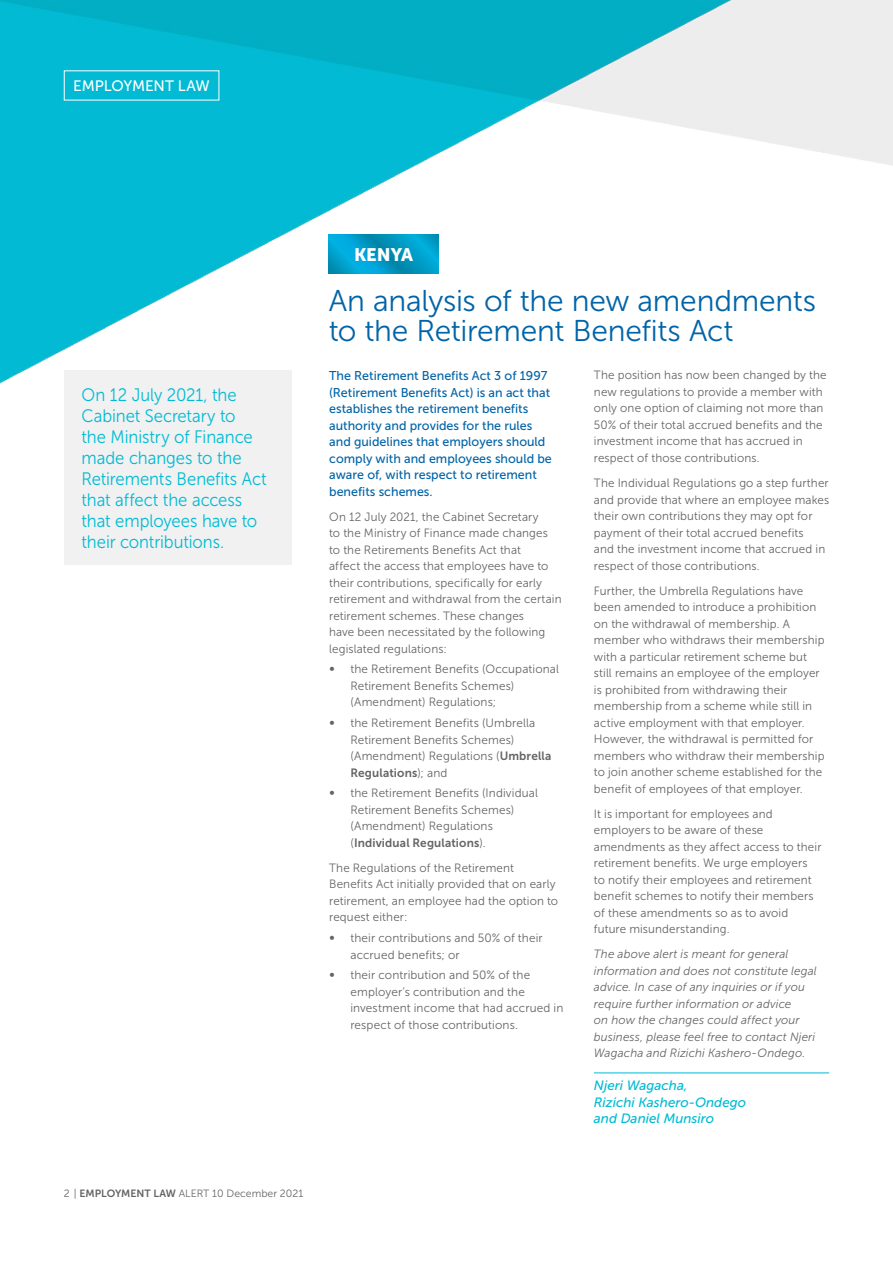
<style>
.page{position:relative;width:893px;height:1263px;background:#fff}
.page>*{position:absolute;margin:0;border:0;box-sizing:border-box;transform-origin:0 0}
.t1{font:30px/30px "Museo Sans 300";letter-spacing:-.01em;color:#0064a8}
.t2{font:18px/21px "Museo Sans 300";letter-spacing:-.005em;color:#00bbd3;scale:.93 1}
.t3{font:18px "Museo Sans 900";letter-spacing:-.01em;color:#fff}
.t4{font:15.15px "Museo Sans 500";letter-spacing:-.005em;color:#fff}
.t5{font:italic 13.5px/16.2px "Museo Sans 500";color:#00bbd3}
.t6{font:12.75px/16.5px "Museo Sans 500";color:#0064a8}
.t7{font:12px/16.5px "Museo Sans 300";letter-spacing:.01em;color:#636466}
.t8{font:italic 12px/16.5px "Museo Sans 300";letter-spacing:.01em;color:#636466}
.t9{font:12px "Museo Sans 700";letter-spacing:.01em;color:#636466}
.t10{font:10.5px "Museo Sans 300";color:#636466}
.s1{font-family:"Museo Sans 700"}
.s2{font-family:"Museo Sans 300"}
</style>
<div class="page">
<img style="left:0;top:0;width:893px;height:420px">
<div style="left:65px;top:370px;width:227px;height:195px;background:#f1f1f2"></div>
<hr style="left:594px;top:1072px;width:235px;height:1px;background:#00bbd3">
<svg style="left:329px;top:235px;width:109px;height:39px;background:#009cc8"></svg>
<p class="t4" style="left:73px;top:78px;width:138px">EMPLOYMENT LAW</p>
<h2 class="t2" style="left:82px;top:384px;width:201px">On 12 July 2021, the<br>Cabinet Secretary to<br>the Ministry of Finance made changes to the<br>Retirements Benefits Act that affect the access that employees have to their contributions.</h2>
<h2 class="t3" style="left:354px;top:244px;width:60px">KENYA</h2>
<h1 class="t1" style="left:329px;top:286px;width:489px">An analysis of the new amendments to the Retirement Benefits Act</h1>
<p class="t6" style="left:329px;top:367px;width:224px">The Retirement Benefits Act 3 of 1997 (Retirement Benefits Act) is an act that establishes the retirement benefits authority and provides for the rules and guidelines that employers should comply with and employees should be aware of, with respect to retirement benefits schemes.</p>
<p class="t7" style="left:329px;top:508px;width:234px">On 12 July 2021, the Cabinet Secretary<br>to the Ministry of Finance made changes to the Retirements Benefits Act that<br>affect the access that employees have to their contributions, specifically for early retirement and withdrawal from the certain retirement schemes. These changes<br>have been necessitated by the following legislated regulations:</p>
<p class="t7" style="left:329px;top:661px;width:7px">∞</p>
<p class="t7" style="left:350px;top:661px;width:210px">the Retirement Benefits (Occupational<br>Retirement Benefits Schemes) (Amendment) Regulations;</p>
<p class="t7" style="left:329px;top:715px;width:7px">∞</p>
<p class="t7" style="left:350px;top:715px;width:202px">the Retirement Benefits (Umbrella<br>Retirement Benefits Schemes) (Amendment) Regulations (<span class="s1">Umbrella</span></p>
<p class="t9" style="left:350px;top:766px;width:99px">Regulations<span class="s2">); and</span></p>
<p class="t7" style="left:329px;top:785px;width:7px">∞</p>
<p class="t7" style="left:350px;top:785px;width:189px">the Retirement Benefits (Individual<br>Retirement Benefits Schemes) (Amendment) Regulations</p>
<p class="t9" style="left:350px;top:836px;width:137px"><span class="s2">(</span>Individual Regulations<span class="s2">).</span></p>
<p class="t7" style="left:329px;top:859px;width:230px">The Regulations of the Retirement Benefits Act initially provided that on early retirement, an employee had the option to request either:</p>
<p class="t7" style="left:329px;top:930px;width:7px">∞</p>
<p class="t7" style="left:350px;top:930px;width:194px">their contributions and 50% of their accrued benefits; or</p>
<p class="t7" style="left:329px;top:967px;width:7px">∞</p>
<p class="t7" style="left:350px;top:967px;width:214px">their contribution and 50% of the employer’s contribution and the investment income that had accrued in respect of those contributions.</p>
<p class="t7" style="left:594px;top:367px;width:234px">The position has now been changed by the new regulations to provide a member with only one option of claiming not more than 50% of their total accrued benefits and the investment income that has accrued in respect of those contributions.</p>
<p class="t7" style="left:594px;top:475px;width:237px">The Individual Regulations go a step further and provide that where an employee makes their own contributions they may opt for payment of their total accrued benefits<br>and the investment income that accrued in respect of those contributions.</p>
<p class="t7" style="left:594px;top:582px;width:232px">Further, the Umbrella Regulations have been amended to introduce a prohibition on the withdrawal of membership. A member who withdraws their membership with a particular retirement scheme but still remains an employee of the employer is prohibited from withdrawing their membership from a scheme while still in active employment with that employer.<br>However, the withdrawal is permitted for members who withdraw their membership to join another scheme established for the benefit of employees of that employer.</p>
<p class="t7" style="left:594px;top:805px;width:229px">It is important for employees and employers to be aware of these amendments as they affect access to their retirement benefits. We urge employers to notify their employees and retirement benefit schemes to notify their members of these amendments so as to avoid future misunderstanding.</p>
<p class="t8" style="left:594px;top:946px;width:224px">The above alert is meant for general information and does not constitute legal advice. In case of any inquiries or if you require further information or advice<br>on how the changes could affect your business, please feel free to contact Njeri Wagacha and Rizichi Kashero-Ondego.</p>
<p class="t5" style="left:594px;top:1077px;width:154px">Njeri Wagacha,<br>Rizichi Kashero-Ondego and Daniel Munsiro</p>
<p class="t10" style="left:64px;top:1188px;width:241px">2 | <span class="s1">EMPLOYMENT LAW</span> ALERT 10 December 2021</p>
</div>
